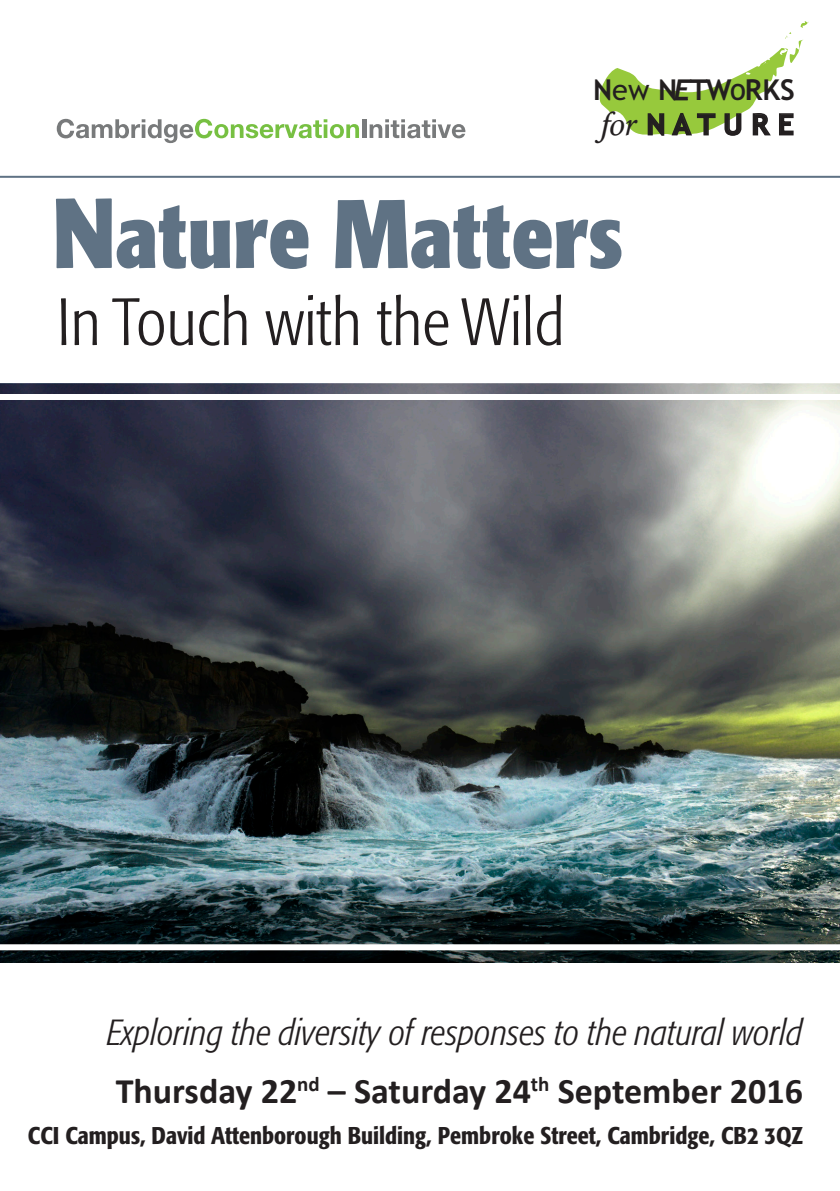
<style>
.page{position:relative;width:840px;height:1191px;background:#fff}
.page>*{position:absolute;margin:0;border:0;box-sizing:border-box;transform-origin:0 0}
.t1{font:700 condensed 88px "Formata BQ";color:#5f7284}
.t2{font:300 condensed 66px "Formata BQ";color:#231f20}
.t3{font:italic 300 condensed 36px "Formata BQ";color:#231f20}
.t4{font:700 36px "Calibri";color:#231f20}
.t5{font:700 28.8px/34.6px "Trebuchet MS";color:#231f20}
.t6{font:500 condensed 24px "Formata BQ";color:#231f20}
.s1{font-weight:400}
.s2{font-family:"Trebuchet";font-style:italic}
.s3{font-size:22.4px}
.s4{font-family:"Byington";font-weight:400;font-style:italic}
.s5{font-size:98px}
.s6{font-size:96px}
</style>
<div class="page">
<svg style="left:599px;top:21px;width:209px;height:115px"></svg>
<img style="left:0;top:383px;width:839px;height:579px">
<div style="left:0;top:394px;width:839px;height:6px;background:#fff"></div>
<div style="left:0;top:944px;width:839px;height:6px;background:#fff"></div>
<hr style="left:0;top:176px;width:839px;height:2px;background:#5f7284">
<svg style="left:57px;top:119px;width:302px;height:24px"></svg>
<hr style="left:362px;top:119px;width:4px;height:19px;background:#787a7b">
<svg style="left:369px;top:119px;width:96px;height:19px"></svg>
<p class="t5" style="left:592px;top:73px;width:203px">N<span class="s1">ew</span> N<span class="s2">E</span>TW<span class="s3">O</span>RKS <span class="s4">for</span> N A T U R E</p>
<p class="t1" style="left:52px;top:182px;width:572px"><span class="s5">N</span>ature <span class="s6">M</span>atters</p>
<p class="t2" style="left:57px;top:284px;width:509px">In Touch with the Wild</p>
<p class="t3" style="left:107px;top:1012px;width:697px">Exploring the diversity of responses to the natural world</p>
<p class="t4" style="left:116px;top:1068px;width:688px">Thursday 22<sup>nd</sup> – Saturday 24<sup>th</sup> September 2016</p>
<p class="t6" style="left:28px;top:1120px;width:776px">CCI Campus, David Attenborough Building, Pembroke Street, Cambridge, CB2 3QZ</p>
</div>
